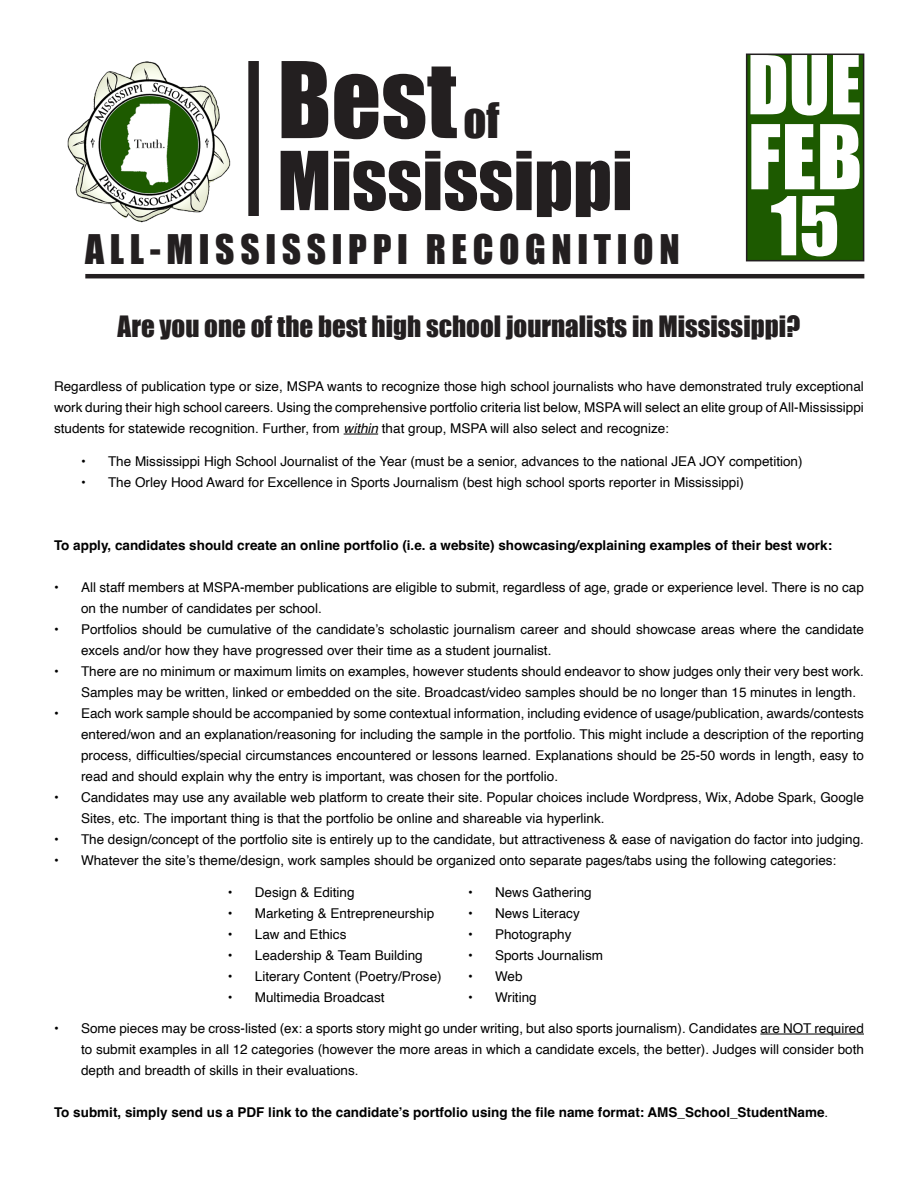
<style>
.page{position:relative;width:918px;height:1188px;background:#fff}
.page>*{position:absolute;margin:0;border:0;box-sizing:border-box;transform-origin:0 0}
.t1{font:97.5px "Impact";color:#231f20}
.t2{font:82.5px "Impact";color:#fff}
.t3{font:75px "Impact";color:#231f20}
.t4{font:75px "Impact";color:#fff}
.t5{font:37.5px "Impact";letter-spacing:.15em;color:#231f20}
.t6{font:27px "Impact";color:#231f20}
.t7{font:13.5px/21px "Helvetica";color:#000}
.t8{font:700 13.5px "Helvetica";color:#000}
.s1{font-size:45px}
.s2{font-style:italic}
.s3{font-weight:400}
</style>
<div class="page">
<hr style="left:344px;top:434px;width:34px;height:1px;background:#000">
<hr style="left:760px;top:1034px;width:104px;height:1px;background:#000">
<hr style="left:85px;top:274px;width:779px;height:4px;background:#231f20">
<img style="left:67px;top:61px;width:164px;height:162px">
<div style="left:747px;top:54px;width:117px;height:207px;background:#1d5a00"></div>
<div style="left:746px;top:54px;width:118px;height:207px;border:2px solid #231f20"></div>
<div style="left:248px;top:61px;width:11px;height:155px;background:#231f20"></div>
<p class="t1" style="left:278px;top:24px;width:223px">Best <span class="s1">of</span></p>
<p class="t3" style="left:278px;top:123px;width:357px">Mississippi</p>
<p class="t5" style="left:85px;top:221px;width:596px">ALL-MISSISSIPPI RECOGNITION</p>
<p class="t4" style="left:747px;top:27px;width:115px">DUE</p>
<p class="t2" style="left:748px;top:93px;width:116px">FEB</p>
<p class="t4" style="left:771px;top:168px;width:70px">15</p>
<p class="t6" style="left:118px;top:305px;width:684px">Are you one of the best high school journalists in Mississippi?</p>
<p class="t7" style="left:54px;top:376px;width:811px;text-align:justify">Regardless of publication type or size, MSPA wants to recognize those high school journalists who have demonstrated truly exceptional work during their high school careers. Using the comprehensive portfolio criteria list below, MSPA will select an elite group of All-Mississippi students for statewide recognition. Further, from <span class="s2">within</span> that group, MSPA will also select and recognize:</p>
<p class="t7" style="left:81px;top:451px;width:723px">• The Mississippi High School Journalist of the Year (must be a senior, advances to the national JEA JOY competition)</p>
<p class="t7" style="left:81px;top:472px;width:664px">• The Orley Hood Award for Excellence in Sports Journalism (best high school sports reporter in Mississippi)</p>
<p class="t8" style="left:54px;top:537px;width:780px">To apply, candidates should create an online portfolio (i.e. a website) showcasing/explaining examples of their best work:</p>
<p class="t7" style="left:81px;top:577px;width:784px;text-indent:-27px">• All staff members at MSPA-member publications are eligible to submit, regardless of age, grade or experience level. There is no cap on the number of candidates per school.</p>
<p class="t7" style="left:81px;top:619px;width:784px;text-indent:-27px">• Portfolios should be cumulative of the candidate’s scholastic journalism career and should showcase areas where the candidate excels and/or how they have progressed over their time as a student journalist.</p>
<p class="t7" style="left:81px;top:661px;width:784px;text-indent:-27px">• There are no minimum or maximum limits on examples, however students should endeavor to show judges only their very best work.<br>Samples may be written, linked or embedded on the site. Broadcast/video samples should be no longer than 15 minutes in length.</p>
<p class="t7" style="left:81px;top:703px;width:784px;text-align:justify;text-indent:-27px">• Each work sample should be accompanied by some contextual information, including evidence of usage/publication, awards/contests entered/won and an explanation/reasoning for including the sample in the portfolio. This might include a description of the reporting process, difficulties/special circumstances encountered or lessons learned. Explanations should be 25-50 words in length, easy to read and should explain why the entry is important, was chosen for the portfolio.</p>
<p class="t7" style="left:81px;top:787px;width:784px;text-indent:-27px">• Candidates may use any available web platform to create their site. Popular choices include Wordpress, Wix, Adobe Spark, Google<br>Sites, etc. The important thing is that the portfolio be online and shareable via hyperlink.</p>
<p class="t7" style="left:54px;top:829px;width:811px">• The design/concept of the portfolio site is entirely up to the candidate, but attractiveness &amp; ease of navigation do factor into judging.</p>
<p class="t7" style="left:54px;top:850px;width:784px">• Whatever the site’s theme/design, work samples should be organized onto separate pages/tabs using the following categories:</p>
<p class="t7" style="left:228px;top:882px;width:128px">• Design &amp; Editing</p>
<p class="t7" style="left:228px;top:903px;width:208px">• Marketing &amp; Entrepreneurship</p>
<p class="t7" style="left:228px;top:924px;width:120px">• Law and Ethics</p>
<p class="t7" style="left:228px;top:945px;width:196px">• Leadership &amp; Team Building</p>
<p class="t7" style="left:228px;top:966px;width:215px">• Literary Content (Poetry/Prose)</p>
<p class="t7" style="left:228px;top:987px;width:158px">• Multimedia Broadcast</p>
<p class="t7" style="left:468px;top:882px;width:125px">• News Gathering</p>
<p class="t7" style="left:468px;top:903px;width:113px">• News Literacy</p>
<p class="t7" style="left:468px;top:924px;width:105px">• Photography</p>
<p class="t7" style="left:468px;top:945px;width:137px">• Sports Journalism</p>
<p class="t7" style="left:468px;top:966px;width:56px">• Web</p>
<p class="t7" style="left:468px;top:987px;width:70px">• Writing</p>
<p class="t7" style="left:81px;top:1018px;width:784px;text-align:justify;text-indent:-27px">• Some pieces may be cross-listed (ex: a sports story might go under writing, but also sports journalism). Candidates are NOT required to submit examples in all 12 categories (however the more areas in which a candidate excels, the better). Judges will consider both depth and breadth of skills in their evaluations.</p>
<p class="t8" style="left:54px;top:1104px;width:776px">To submit, simply send us a PDF link to the candidate’s portfolio using the file name format: AMS_School_StudentName<span class="s3">.</span></p>
</div>
